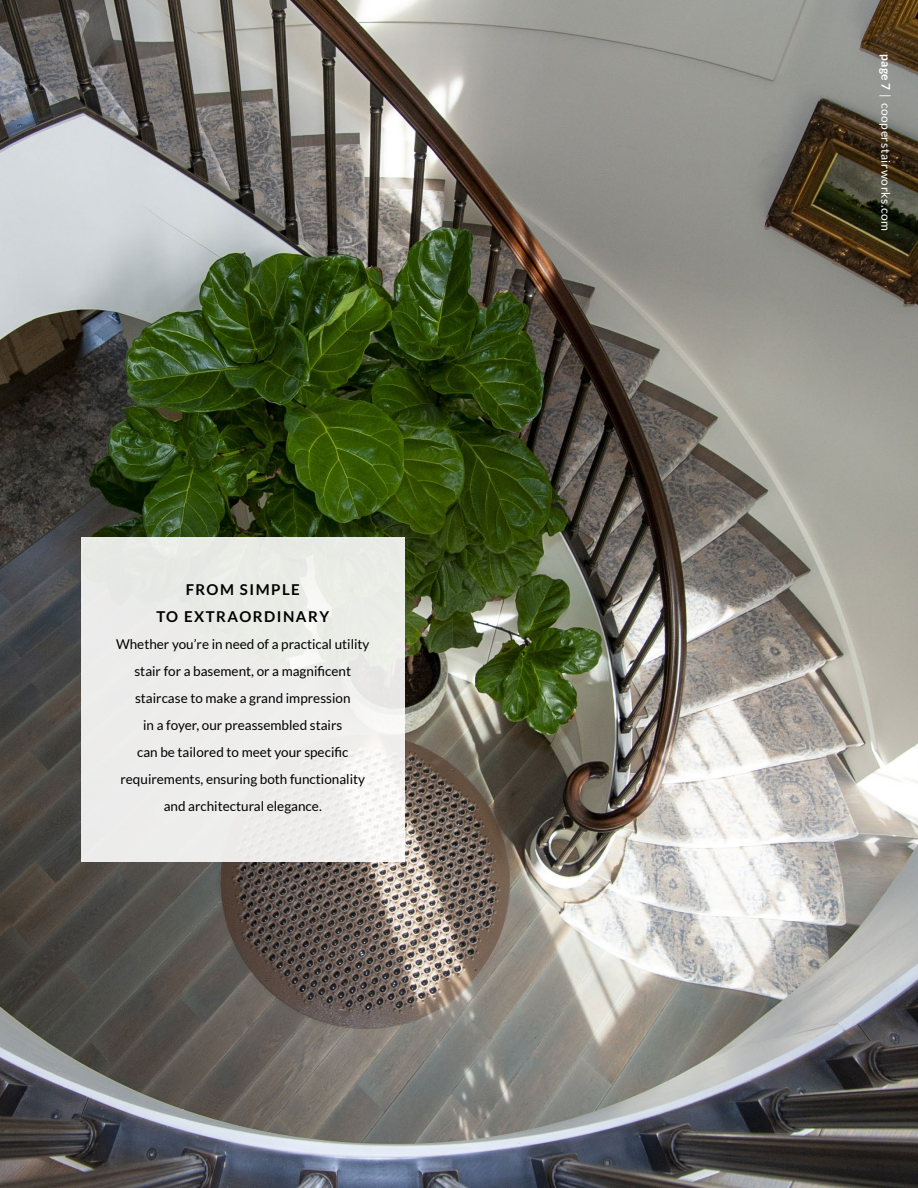
<style>
.page{position:relative;width:918px;height:1188px;background:#fff}
.page>*{position:absolute;margin:0;border:0;box-sizing:border-box;transform-origin:0 0}
.t1{font:700 15px/27px "Lato";letter-spacing:.1em;color:#000;text-align:center}
.t2{font:13.5px/27px "Lato";color:#000;text-align:center}
.t3{font:12px "Lato";letter-spacing:.05em;color:#fff}
.s1{font-weight:700}
</style>
<div class="page">
<img style="left:0;top:0;width:918px;height:1188px">
<div style="left:81px;top:537px;width:324px;height:325px;background:#ededec"></div>
<p class="t1" style="left:156px;top:576px;width:174px">FROM SIMPLE<br>TO EXTRAORDINARY</p>
<p class="t2" style="left:116px;top:630px;width:255px">Whether you’re in need of a practical utility stair for a basement, or a magnificent staircase to make a grand impression<br>in a foyer, our preassembled stairs<br>can be tailored to meet your specific requirements, ensuring both functionality and architectural elegance.</p>
<p class="t3" style="left:892px;top:54px;width:179px;rotate:90deg"><span class="s1">page 7</span> | cooperstairworks.com</p>
</div>
